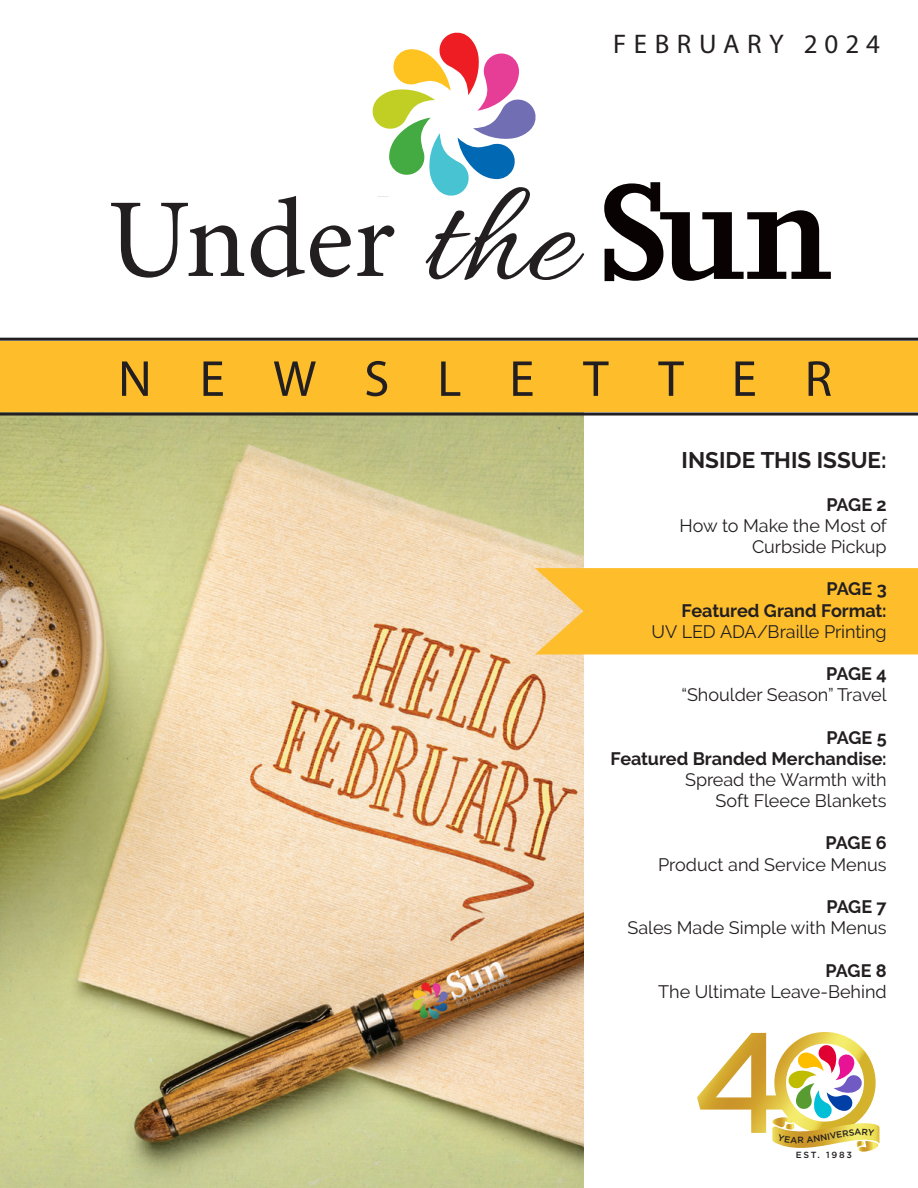
<style>
.page{position:relative;width:918px;height:1188px;background:#fff}
.page>*{position:absolute;margin:0;border:0;box-sizing:border-box;transform-origin:0 0}
.t1{font:112.5px "Minion Pro";color:#231f20}
.t2{font:51px "Myriad Pro";letter-spacing:.94em;color:#231f20}
.t3{font:27px "Myriad Pro";letter-spacing:.275em;color:#231f20}
.t4{font:700 22.5px "Raleway";color:#231f20}
.t5{font:18px "Raleway";color:#231f20}
.t6{font:700 18px/21px "Raleway";letter-spacing:-.005em;color:#231f20;text-align:right}
.t7{font:600 11.85px "Myriad Pro";letter-spacing:.2em;color:#231f20}
.t8{font:500 8.85px "Gotham";letter-spacing:.2em;color:#231f20}
.s1{font-family:"Allura";font-size:150px}
.s2{font-weight:400}
</style>
<div class="page">
<img style="left:0;top:412px;width:583px;height:776px">
<svg style="left:535px;top:568px;width:383px;height:86px;background:#fdbf35"></svg>
<div style="left:0;top:341px;width:918px;height:71px;background:#febe2c"></div>
<hr style="left:0;top:413px;width:918px;height:3px;background:#231f20">
<hr style="left:0;top:338px;width:918px;height:3px;background:#231f20">
<svg style="left:372px;top:33px;width:164px;height:164px"></svg>
<svg style="left:604px;top:182px;width:227px;height:99px"></svg>
<svg style="left:697px;top:1032px;width:182px;height:120px"></svg>
<p class="t3" style="left:613px;top:28px;width:268px">FEBRUARY 2024</p>
<p class="t1" style="left:107px;top:165px;width:468px">Under <span class="s1">the</span></p>
<p class="t2" style="left:118px;top:347px;width:715px">NEWSLETTER</p>
<p class="t4" style="left:682px;top:447px;width:207px">INSIDE THIS ISSUE:</p>
<p class="t6" style="left:826px;top:494px;width:62px">PAGE 2</p>
<p class="t5" style="left:680px;top:515px;width:209px">How to Make the Most of</p>
<p class="t5" style="left:752px;top:536px;width:136px">Curbside Pickup</p>
<p class="t6" style="left:826px;top:578px;width:62px">PAGE 3</p>
<p class="t6" style="left:682px;top:600px;width:207px">Featured Grand Format:</p>
<p class="t5" style="left:652px;top:621px;width:237px">UV LED ADA/Braille Printing</p>
<p class="t6" style="left:826px;top:663px;width:62px">PAGE 4</p>
<p class="t5" style="left:681px;top:685px;width:207px">“Shoulder Season” Travel</p>
<p class="t6" style="left:610px;top:727px;width:278px">PAGE 5<br>Featured Branded Merchandise:<br><span class="s2">Spread the Warmth with</span></p>
<p class="t5" style="left:716px;top:790px;width:173px">Soft Fleece Blankets</p>
<p class="t6" style="left:826px;top:832px;width:63px">PAGE 6</p>
<p class="t5" style="left:658px;top:854px;width:230px">Product and Service Menus</p>
<p class="t6" style="left:826px;top:896px;width:62px">PAGE 7</p>
<p class="t5" style="left:627px;top:917px;width:261px">Sales Made Simple with Menus</p>
<p class="t6" style="left:826px;top:960px;width:63px">PAGE 8</p>
<p class="t5" style="left:658px;top:982px;width:230px">The Ultimate Leave-Behind</p>
<p class="t7" style="left:766px;top:744px;width:134px">ESTABLISHED 1983</p>
<p class="t8" style="left:796px;top:1149px;width:58px">EST. 1983</p>
</div>
